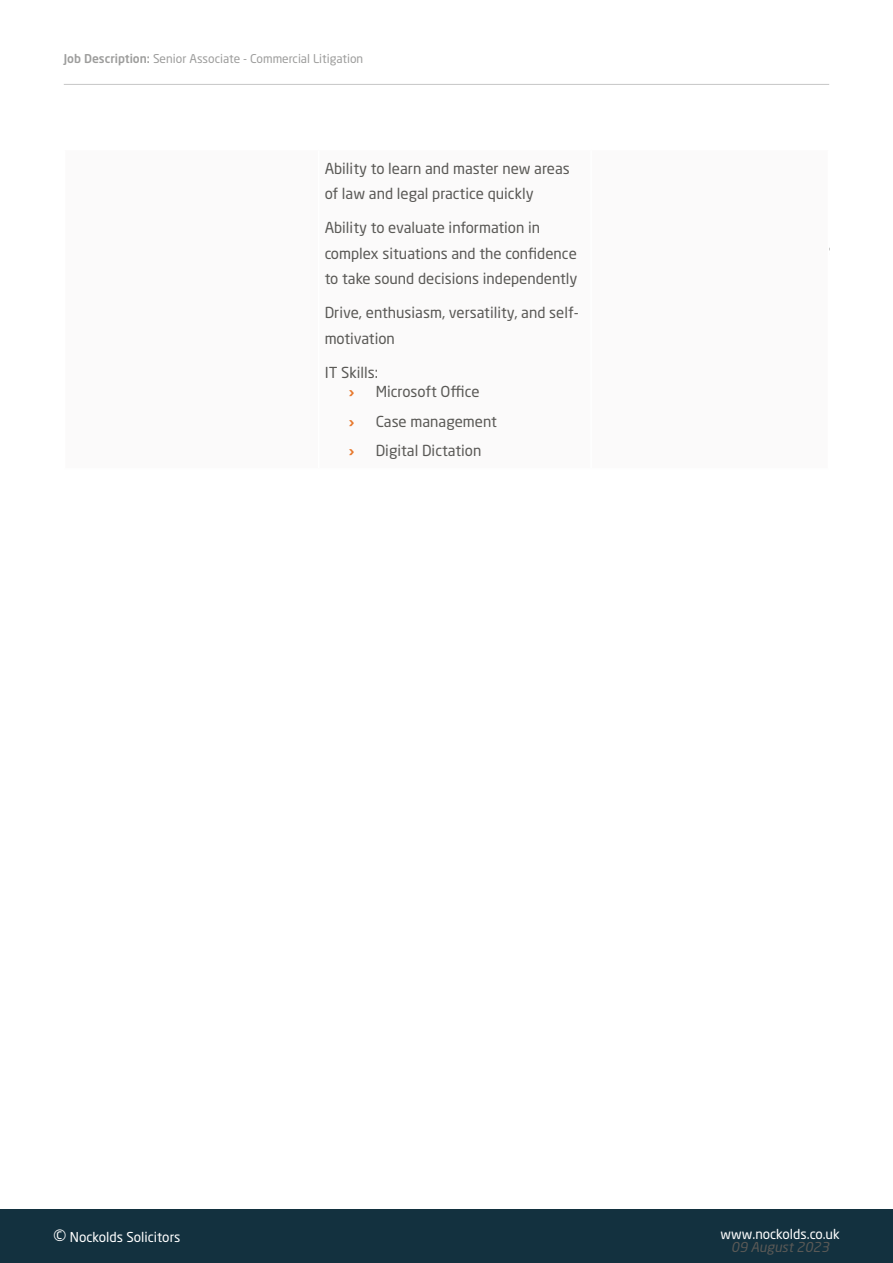
<style>
.page{position:relative;width:893px;height:1263px;background:#fff}
.page>*{position:absolute;margin:0;border:0;box-sizing:border-box;transform-origin:0 0}
.t1{font:15px/25.5px "Neo Sans Std";color:#5a5956}
.t2{font:13.5px "Neo Sans Std";color:#fff}
.t3{font:italic 13.5px "Neo Sans Std";color:#5a5956}
.t4{font:700 13.5px "Neo Sans Std";color:#e7782c}
.t5{font:12px "Neo Sans Std";color:#9d9d9c}
.s1{font-weight:500}
.s2{font-size:18px}
</style>
<div class="page">
<div style="left:0;top:1209px;width:893px;height:54px;background:#13313f"></div>
<hr style="left:64px;top:84px;width:765px;height:1px;background:#c6c6c6">
<p class="t5" style="left:64px;top:51px;width:301px"><span class="s1">Job Description:</span> Senior Associate - Commercial Litigation</p>
<p class="t1" style="left:325px;top:155px;width:247px">Ability to learn and master new areas of law and legal practice quickly</p>
<p class="t1" style="left:325px;top:215px;width:254px">Ability to evaluate information in complex situations and the confidence to take sound decisions independently</p>
<p class="t1" style="left:325px;top:300px;width:256px">Drive, enthusiasm, versatility, and self&shy;motivation</p>
<p class="t1" style="left:325px;top:359px;width:55px">IT Skills:</p>
<p class="t4" style="left:349px;top:383px;width:7px">›</p>
<p class="t1" style="left:376px;top:378px;width:105px">Microsoft Office</p>
<p class="t4" style="left:349px;top:413px;width:7px">›</p>
<p class="t1" style="left:376px;top:408px;width:123px">Case management</p>
<p class="t4" style="left:349px;top:443px;width:7px">›</p>
<p class="t1" style="left:376px;top:438px;width:107px">Digital Dictation</p>
<p class="t2" style="left:53px;top:1229px;width:129px"><span class="s2">©</span> Nockolds Solicitors</p>
<p class="t2" style="left:721px;top:1226px;width:121px">www.nockolds.co.uk</p>
<p class="t3" style="left:731px;top:1239px;width:102px">09 August2023</p>
</div>
